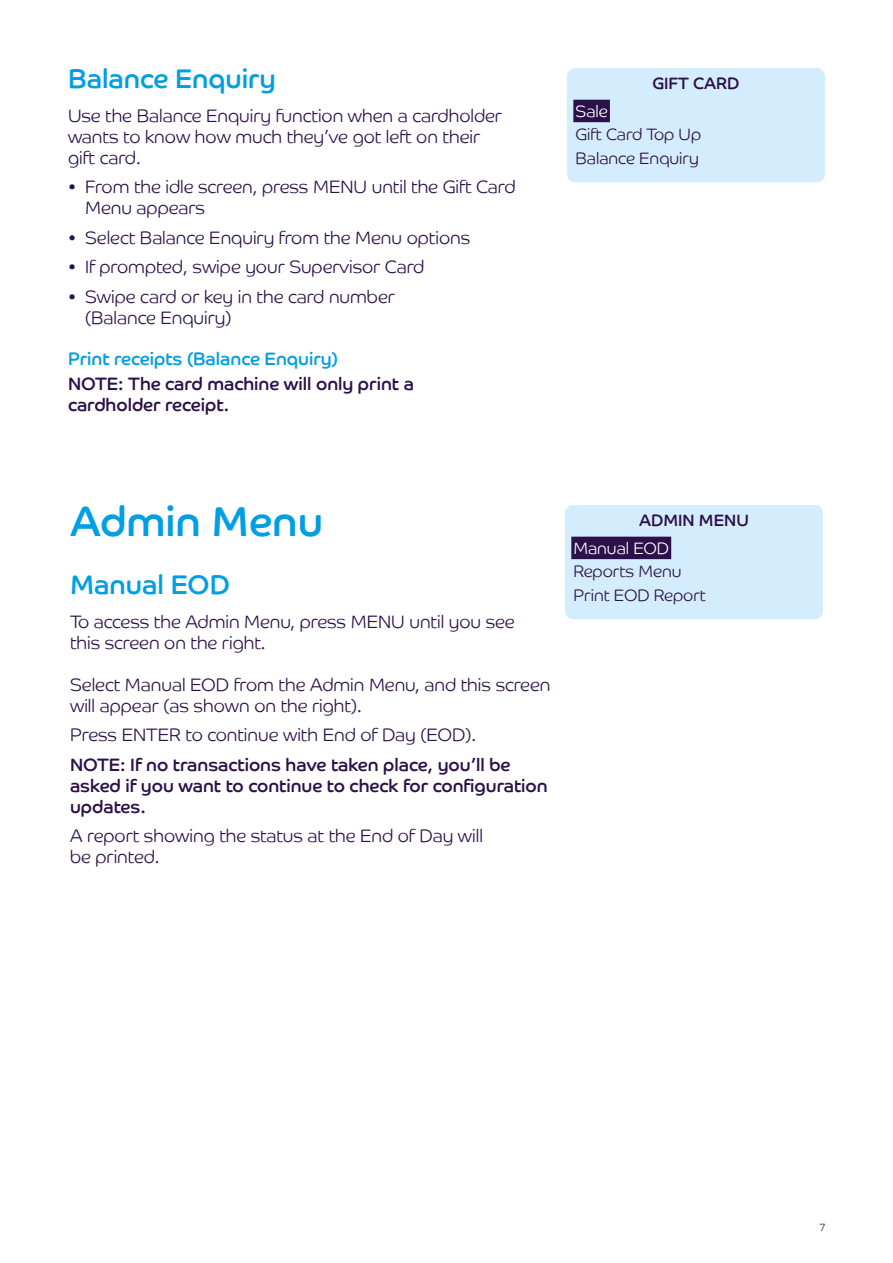
<style>
.page{position:relative;width:893px;height:1263px;background:#fff}
.page>*{position:absolute;margin:0;border:0;box-sizing:border-box;transform-origin:0 0}
.t1{font:42px "Barclaycard Co";color:#009fe3}
.t2{font:27px "Barclaycard Co";color:#009fe3}
.t3{font:18px/21px "Barclaycard Co Lt";color:#2c1049}
.t4{font:18px/21px "Barclaycard Co";color:#2c1049}
.t5{font:18px "Barclaycard Co";color:#009fe3}
.t6{font:16.5px/23.7px "Barclaycard Co Lt";color:#2c1049}
.t7{font:16.5px "Barclaycard Co";color:#2c1049}
.t8{font:16.5px "Barclaycard Co Lt";color:#fff}
.t9{font:10.5px "Barclaycard Co Lt";color:#2c1049}
</style>
<div class="page">
<div style="left:567px;top:68px;width:258px;height:114px;background:#d4edfc;border-radius:9px"></div>
<div style="left:573px;top:100px;width:37px;height:22px;background:#2c1049"></div>
<div style="left:565px;top:505px;width:258px;height:114px;background:#d4edfc;border-radius:9px"></div>
<div style="left:571px;top:537px;width:100px;height:22px;background:#2c1049"></div>
<h2 class="t2" style="left:68px;top:62px;width:209px">Balance Enquiry</h2>
<p class="t3" style="left:68px;top:105px;width:435px">Use the Balance Enquiry function when a cardholder wants to know how much they’ve got left on their gift card.</p>
<p class="t3" style="left:85px;top:176px;width:432px;text-indent:-17px">• From the idle screen, press MENU until the Gift Card<br>Menu appears</p>
<p class="t3" style="left:68px;top:227px;width:404px">• Select Balance Enquiry from the Menu options</p>
<p class="t3" style="left:68px;top:256px;width:358px">• If prompted, swipe your Supervisor Card</p>
<p class="t3" style="left:85px;top:286px;width:311px;text-indent:-17px">• Swipe card or key in the card number (Balance Enquiry)</p>
<p class="t5" style="left:68px;top:348px;width:271px">Print receipts (Balance Enquiry)</p>
<p class="t4" style="left:68px;top:373px;width:347px">NOTE: The card machine will only print a cardholder receipt.</p>
<p class="t7" style="left:652px;top:73px;width:89px">GIFT CARD</p>
<p class="t8" style="left:575px;top:101px;width:34px">Sale</p>
<p class="t6" style="left:575px;top:123px;width:127px">Gift Card Top Up<br>Balance Enquiry</p>
<h1 class="t1" style="left:70px;top:496px;width:255px">Admin Menu</h1>
<h2 class="t2" style="left:70px;top:568px;width:161px">Manual EOD</h2>
<p class="t3" style="left:70px;top:611px;width:446px">To access the Admin Menu, press MENU until you see this screen on the right.</p>
<p class="t3" style="left:70px;top:674px;width:482px">Select Manual EOD from the Admin Menu, and this screen will appear (as shown on the right).</p>
<p class="t3" style="left:70px;top:724px;width:408px">Press ENTER to continue with End of Day (EOD).</p>
<p class="t4" style="left:70px;top:754px;width:479px">NOTE: If no transactions have taken place, you’ll be asked if you want to continue to check for configuration updates.</p>
<p class="t3" style="left:70px;top:825px;width:414px">A report showing the status at the End of Day will be printed.</p>
<p class="t7" style="left:639px;top:510px;width:111px">ADMIN MENU</p>
<p class="t8" style="left:573px;top:538px;width:97px">Manual EOD</p>
<p class="t6" style="left:573px;top:560px;width:134px">Reports Menu<br>Print EOD Report</p>
<p class="t9" style="left:819px;top:1221px;width:7px">7</p>
</div>
